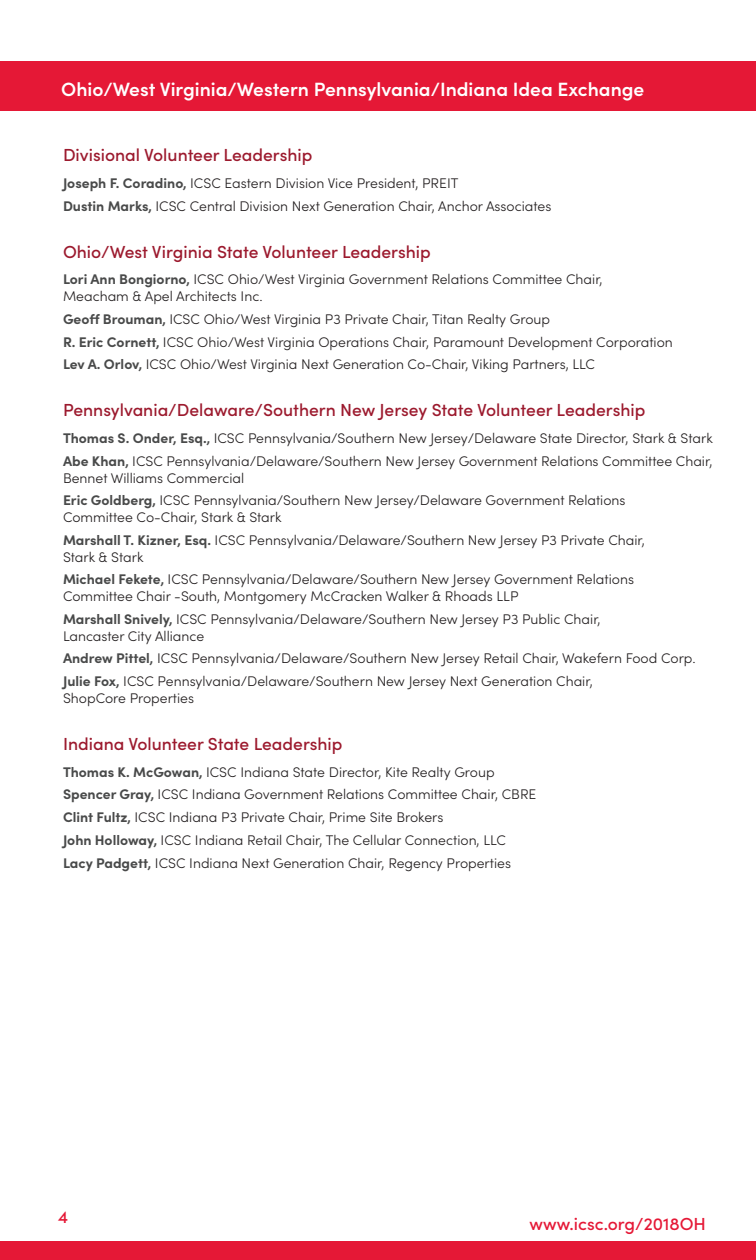
<style>
.page{position:relative;width:756px;height:1260px;background:#fff}
.page>*{position:absolute;margin:0;border:0;box-sizing:border-box;transform-origin:0 0}
.t1{font:600 19.25px "Sofia Pro";color:#fff}
.Committee_Header{font:500 17.5px "Sofia Pro";color:#9c1a2e}
.t2{font:500 17.5px "Sofia Pro";color:#e51836}
.Committee_List{font:300 14px/16.8px "Sofia Pro";color:#231f20}
.s1{font-weight:700;color:#494a4a}
</style>
<div class="page">
<div style="left:0;top:61px;width:756px;height:49px;background:#e51836"></div>
<div style="left:0;top:1241px;width:756px;height:19px;background:#e51836"></div>
<h1 class="t1" style="left:61px;top:75px;width:585px">Ohio/West Virginia/Western Pennsylvania/Indiana Idea Exchange</h1>
<p class="Committee_Header" style="left:63px;top:142px;width:251px">Divisional Volunteer Leadership</p>
<p class="Committee_List" style="left:63px;top:174px;width:397px"><span class="s1">Joseph F. Coradino,</span> ICSC Eastern Division Vice President, PREIT</p>
<p class="Committee_List" style="left:63px;top:197px;width:490px"><span class="s1">Dustin Marks,</span> ICSC Central Division Next Generation Chair, Anchor Associates</p>
<p class="Committee_Header" style="left:63px;top:238px;width:369px">Ohio/West Virginia State Volunteer Leadership</p>
<p class="Committee_List" style="left:63px;top:270px;width:541px"><span class="s1">Lori Ann Bongiorno,</span> ICSC Ohio/West Virginia Government Relations Committee Chair,<br>Meacham &amp; Apel Architects Inc.</p>
<p class="Committee_List" style="left:63px;top:310px;width:489px"><span class="s1">Geoff Brouman,</span> ICSC Ohio/West Virginia P3 Private Chair, Titan Realty Group</p>
<p class="Committee_List" style="left:63px;top:333px;width:611px"><span class="s1">R. Eric Cornett,</span> ICSC Ohio/West Virginia Operations Chair, Paramount Development Corporation</p>
<p class="Committee_List" style="left:63px;top:355px;width:534px"><span class="s1">Lev A. Orlov,</span> ICSC Ohio/West Virginia Next Generation Co-Chair, Viking Partners, LLC</p>
<p class="Committee_Header" style="left:63px;top:397px;width:584px">Pennsylvania/Delaware/Southern New Jersey State Volunteer Leadership</p>
<p class="Committee_List" style="left:63px;top:429px;width:651px"><span class="s1">Thomas S. Onder, Esq.,</span> ICSC Pennsylvania/Southern New Jersey/Delaware State Director, Stark &amp; Stark</p>
<p class="Committee_List" style="left:63px;top:452px;width:651px"><span class="s1">Abe Khan,</span> ICSC Pennsylvania/Delaware/Southern New Jersey Government Relations Committee Chair,<br>Bennet Williams Commercial</p>
<p class="Committee_List" style="left:63px;top:491px;width:564px"><span class="s1">Eric Goldberg,</span> ICSC Pennsylvania/Southern New Jersey/Delaware Government Relations<br>Committee Co-Chair, Stark &amp; Stark</p>
<p class="Committee_List" style="left:63px;top:531px;width:584px"><span class="s1">Marshall T. Kizner, Esq.</span> ICSC Pennsylvania/Delaware/Southern New Jersey P3 Private Chair,<br>Stark &amp; Stark</p>
<p class="Committee_List" style="left:63px;top:570px;width:573px"><span class="s1">Michael Fekete,</span> ICSC Pennsylvania/Delaware/Southern New Jersey Government Relations<br>Committee Chair -South, Montgomery McCracken Walker &amp; Rhoads LLP</p>
<p class="Committee_List" style="left:63px;top:610px;width:539px"><span class="s1">Marshall Snively,</span> ICSC Pennsylvania/Delaware/Southern New Jersey P3 Public Chair,<br>Lancaster City Alliance</p>
<p class="Committee_List" style="left:63px;top:649px;width:634px"><span class="s1">Andrew Pittel,</span> ICSC Pennsylvania/Delaware/Southern New Jersey Retail Chair, Wakefern Food Corp.</p>
<p class="Committee_List" style="left:63px;top:672px;width:531px"><span class="s1">Julie Fox,</span> ICSC Pennsylvania/Delaware/Southern New Jersey Next Generation Chair,<br>ShopCore Properties</p>
<p class="Committee_Header" style="left:63px;top:731px;width:281px">Indiana Volunteer State Leadership</p>
<p class="Committee_List" style="left:63px;top:763px;width:433px"><span class="s1">Thomas K. McGowan,</span> ICSC Indiana State Director, Kite Realty Group</p>
<p class="Committee_List" style="left:63px;top:785px;width:475px"><span class="s1">Spencer Gray,</span> ICSC Indiana Government Relations Committee Chair, CBRE</p>
<p class="Committee_List" style="left:63px;top:808px;width:382px"><span class="s1">Clint Fultz,</span> ICSC Indiana P3 Private Chair, Prime Site Brokers</p>
<p class="Committee_List" style="left:63px;top:831px;width:444px"><span class="s1">John Holloway,</span> ICSC Indiana Retail Chair, The Cellular Connection, LLC</p>
<p class="Committee_List" style="left:63px;top:854px;width:450px"><span class="s1">Lacy Padgett,</span> ICSC Indiana Next Generation Chair, Regency Properties</p>
<p class="t2" style="left:58px;top:1204px;width:12px">4</p>
<p class="t2" style="left:530px;top:1211px;width:178px">www.icsc.org/2018OH</p>
</div>
